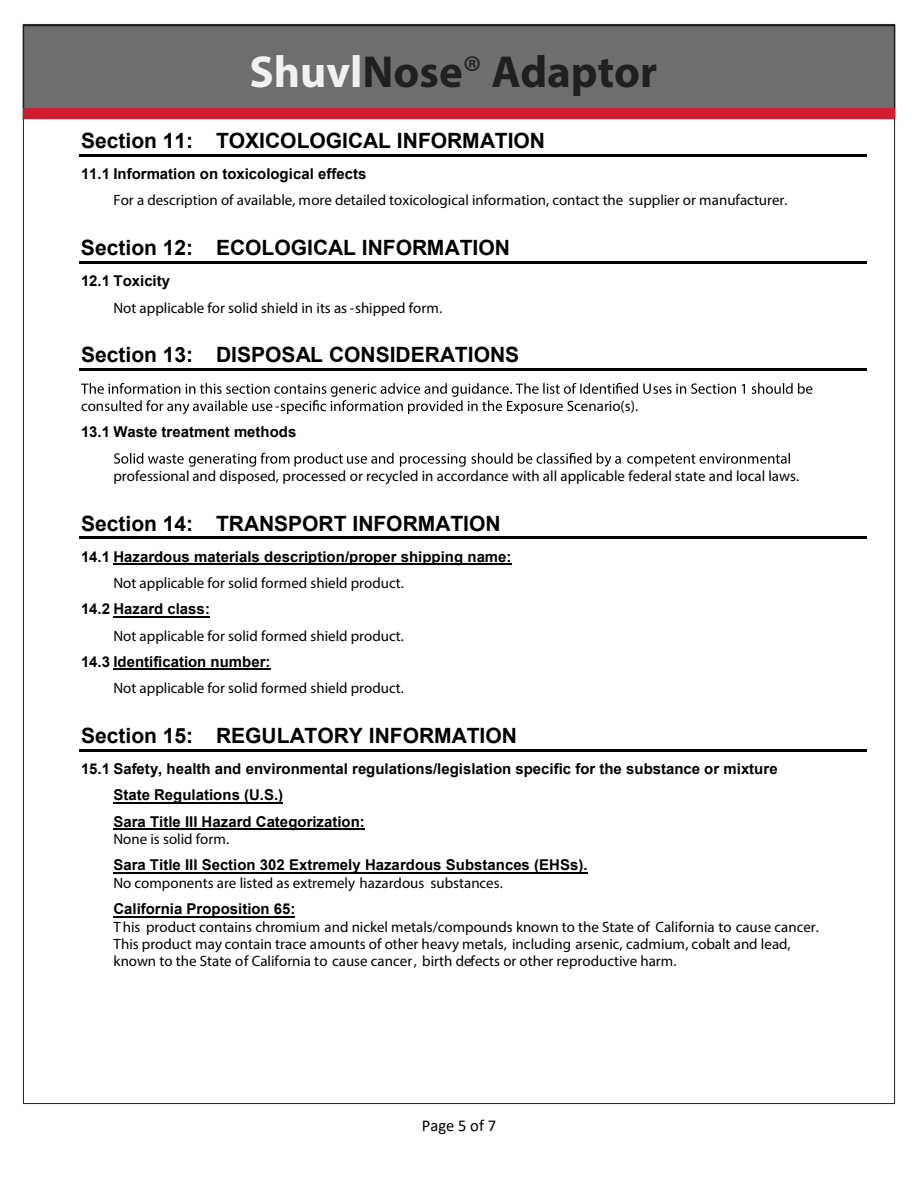
<style>
.page{position:relative;width:918px;height:1188px;background:#fff}
.page>*{position:absolute;margin:0;border:0;box-sizing:border-box;transform-origin:0 0}
.t1{font:700 45px "Myriad Pro";color:#221f1f}
.t2{font:700 21px "Arial";color:#010102}
.t3{font:16.5px "Calibri";color:#010102}
.t4{font:15px/17.2px "Myriad Pro";color:#010102}
.t5{font:700 15px/26.2px "Arial";color:#010102}
.s1{color:#f1f1f2}
.s2{font-weight:400}
</style>
<div class="page">
<hr style="left:79px;top:154px;width:787px;height:2px;background:#010102">
<hr style="left:79px;top:261px;width:787px;height:3px;background:#010102">
<hr style="left:79px;top:369px;width:787px;height:2px;background:#010102">
<svg style="left:81px;top:383px;width:731px;height:31px"></svg>
<svg style="left:114px;top:453px;width:676px;height:14px"></svg>
<hr style="left:79px;top:537px;width:787px;height:2px;background:#010102">
<hr style="left:113px;top:563px;width:399px;height:2px;background:#010102">
<hr style="left:113px;top:616px;width:97px;height:1px;background:#010102">
<hr style="left:113px;top:668px;width:158px;height:2px;background:#010102">
<hr style="left:79px;top:749px;width:787px;height:2px;background:#010102">
<hr style="left:113px;top:802px;width:170px;height:2px;background:#010102">
<hr style="left:113px;top:828px;width:252px;height:2px;background:#010102">
<hr style="left:113px;top:872px;width:475px;height:1px;background:#010102">
<hr style="left:114px;top:916px;width:181px;height:1px;background:#010102">
<div style="left:23px;top:25px;width:872px;height:94px;background:#6c6e70;border:2px solid #221f1f"></div>
<div style="left:23px;top:108px;width:872px;height:11px;background:#cf1f2e"></div>
<h1 class="t1" style="left:250px;top:55px;width:409px"><span class="s1">Shuvl</span>Nose<span class="s2">®</span> Adaptor</h1>
<h2 class="t2" style="left:81px;top:132px;width:466px">Section 11: TOXICOLOGICAL INFORMATION</h2>
<p class="t5" style="left:81px;top:162px;width:287px">11.1 Information on toxicological effects</p>
<p class="t4" style="left:113px;top:193px;width:676px">For a description of available, more detailed toxicological information, contact the supplier mro . rerutcafuna</p>
<h2 class="t2" style="left:81px;top:240px;width:431px">Section 12: ECOLOGICAL INFORMATION</h2>
<p class="t5" style="left:81px;top:269px;width:91px">12.1 Toxicity</p>
<p class="t4" style="left:113px;top:300px;width:330px">Not applicable for solid shield in its as -shipped form.</p>
<h2 class="t2" style="left:81px;top:347px;width:440px">Section 13: DISPOSAL CONSIDERATIONS</h2>
<p class="t4" style="left:81px;top:399px;width:25px">con</p>
<p class="t4" style="left:581px;top:399px;width:59px">enario(s).</p>
<p class="t5" style="left:81px;top:420px;width:217px">13.1 Waste treatment methods</p>
<p class="t4" style="left:113px;top:468px;width:687px">p r o f e s l ano i s des secorp, desops iddna ecnadroccan ide l cycerro w wa l l aco ldnaetat sl aredefe lbac i lppal l aht i . s</p>
<h2 class="t2" style="left:81px;top:515px;width:421px">Section 14: TRANSPORT INFORMATION</h2>
<p class="t5" style="left:81px;top:545px;width:432px">14.1 Hazardous materials description/proper shipping name:</p>
<p class="t4" style="left:113px;top:576px;width:292px">Not applicable for solid formed shield product.</p>
<p class="t5" style="left:81px;top:597px;width:130px">14.2 Hazard class:</p>
<p class="t4" style="left:113px;top:628px;width:292px">Not applicable for solid formed shield product.</p>
<p class="t5" style="left:81px;top:650px;width:191px">14.3 Identification number:</p>
<p class="t4" style="left:113px;top:681px;width:292px">Not applicable for solid formed shield product.</p>
<h2 class="t2" style="left:81px;top:728px;width:438px">Section 15: REGULATORY INFORMATION</h2>
<p class="t5" style="left:113px;top:757px;width:666px;text-indent:-32px">15.1 Safety, health and environmental regulations/legislation specific for the substance or mixture<br>State Regulations (U.S.)<br>Sara Title III Hazard Categorization:</p>
<p class="t4" style="left:113px;top:832px;width:117px">None is solid form.</p>
<p class="t5" style="left:113px;top:853px;width:476px">Sara Title III Section 302 Extremely Hazardous Substances (EHSs).</p>
<p class="t4" style="left:113px;top:875px;width:391px">No components are listed as extremely hazardous . secnat sbus</p>
<p class="t5" style="left:113px;top:897px;width:184px">California Proposition 65:</p>
<p class="t4" style="left:113px;top:919px;width:707px">T his product contains chromium and nickel metals/compounds known to the State of California to cause cancer.<br>This product may contain trace amounts of other heavy metals, including ars enic, cadmium, cobalt and lead, known to the State of California to cause cancer, bir th mrahev i tcudorperrehtoros tcefed .</p>
<p class="t3" style="left:422px;top:1120px;width:76px">Page 5 of 7</p>
</div>
